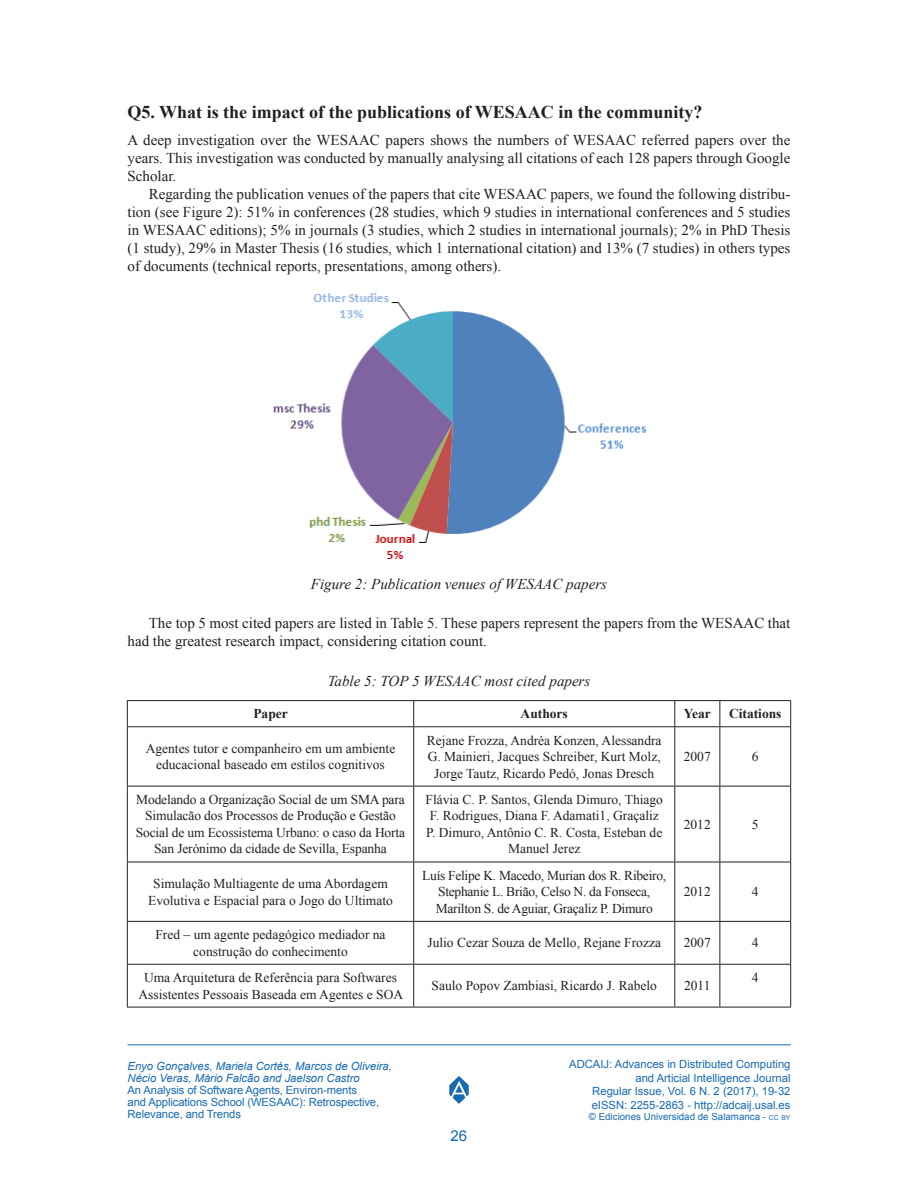
<style>
.page{position:relative;width:918px;height:1188px;background:#fff}
.page>*{position:absolute;margin:0;border:0;box-sizing:border-box;transform-origin:0 0}
._3Titul{font:700 18px "Times New Roman";color:#231f20}
._5Texto{font:15px/18px "Times New Roman";color:#231f20;text-align:justify}
._5Texto1{font:15px/18px "Times New Roman";color:#231f20;text-align:justify}
._6PieFigura{font:italic 15px "Times New Roman";color:#231f20}
._6TituloTabl{font:italic 15px "Times New Roman";color:#231f20}
.t1{font:15px "Arial";color:#186ab2}
._6TablaTexto{font:13.5px/16.5px "Times New Roman";color:#231f20;text-align:center}
._6TablaTexto-2{font:13.5px/16.5px "Times New Roman";letter-spacing:-.02em;color:#231f20;text-align:center}
._6TablaTexto-3{font:700 13.5px "Times New Roman";color:#231f20}
.t2{font:11.25px/13.5px "Arial";color:#186ab2}
.t3{font:italic 11.25px/12px "Arial";color:#186ab2}
.t4{font:9.75px "Arial";color:#186ab2}
.s1{font-size:6.9px}
</style>
<div class="page">
<svg style="left:449px;top:1076px;width:20px;height:28px"></svg>
<hr style="left:128px;top:1044px;width:663px;height:1px;background:#186ab2">
<img style="left:273px;top:293px;width:374px;height:266px">
<hr style="left:127px;top:700px;width:287px;height:1px;background:#231f20">
<hr style="left:414px;top:700px;width:261px;height:1px;background:#231f20">
<hr style="left:675px;top:700px;width:45px;height:1px;background:#231f20">
<hr style="left:720px;top:700px;width:71px;height:1px;background:#231f20">
<hr style="left:127px;top:726px;width:287px;height:1px;background:#231f20">
<hr style="left:414px;top:726px;width:261px;height:1px;background:#231f20">
<hr style="left:675px;top:726px;width:45px;height:1px;background:#231f20">
<hr style="left:720px;top:726px;width:71px;height:1px;background:#231f20">
<hr style="left:127px;top:786px;width:287px;height:1px;background:#231f20">
<hr style="left:414px;top:786px;width:261px;height:1px;background:#231f20">
<hr style="left:675px;top:786px;width:45px;height:1px;background:#231f20">
<hr style="left:720px;top:786px;width:71px;height:1px;background:#231f20">
<hr style="left:127px;top:862px;width:287px;height:1px;background:#231f20">
<hr style="left:414px;top:862px;width:261px;height:1px;background:#231f20">
<hr style="left:675px;top:862px;width:45px;height:1px;background:#231f20">
<hr style="left:720px;top:862px;width:71px;height:1px;background:#231f20">
<hr style="left:127px;top:921px;width:287px;height:1px;background:#231f20">
<hr style="left:414px;top:921px;width:261px;height:1px;background:#231f20">
<hr style="left:675px;top:921px;width:45px;height:1px;background:#231f20">
<hr style="left:720px;top:921px;width:71px;height:1px;background:#231f20">
<hr style="left:127px;top:964px;width:287px;height:1px;background:#231f20">
<hr style="left:414px;top:964px;width:261px;height:1px;background:#231f20">
<hr style="left:675px;top:964px;width:45px;height:1px;background:#231f20">
<hr style="left:720px;top:964px;width:71px;height:1px;background:#231f20">
<hr style="left:127px;top:1007px;width:287px;height:1px;background:#231f20">
<hr style="left:414px;top:1007px;width:261px;height:1px;background:#231f20">
<hr style="left:675px;top:1007px;width:45px;height:1px;background:#231f20">
<hr style="left:720px;top:1007px;width:71px;height:1px;background:#231f20">
<svg style="left:127px;top:701px;width:1px;height:25px"></svg>
<hr style="left:127px;top:727px;width:1px;height:59px;background:#231f20">
<hr style="left:127px;top:787px;width:1px;height:75px;background:#231f20">
<hr style="left:127px;top:862px;width:1px;height:59px;background:#231f20">
<hr style="left:127px;top:922px;width:1px;height:42px;background:#231f20">
<hr style="left:127px;top:965px;width:1px;height:42px;background:#231f20">
<svg style="left:413px;top:701px;width:1px;height:25px"></svg>
<svg style="left:674px;top:701px;width:1px;height:25px"></svg>
<svg style="left:719px;top:701px;width:1px;height:25px"></svg>
<svg style="left:790px;top:701px;width:1px;height:25px"></svg>
<hr style="left:413px;top:727px;width:1px;height:59px;background:#231f20">
<hr style="left:674px;top:727px;width:1px;height:59px;background:#231f20">
<hr style="left:719px;top:727px;width:1px;height:59px;background:#231f20">
<hr style="left:790px;top:727px;width:1px;height:59px;background:#231f20">
<hr style="left:413px;top:787px;width:1px;height:75px;background:#231f20">
<hr style="left:674px;top:787px;width:1px;height:75px;background:#231f20">
<hr style="left:719px;top:787px;width:1px;height:75px;background:#231f20">
<hr style="left:790px;top:787px;width:1px;height:75px;background:#231f20">
<hr style="left:413px;top:862px;width:1px;height:59px;background:#231f20">
<hr style="left:674px;top:862px;width:1px;height:59px;background:#231f20">
<hr style="left:719px;top:862px;width:1px;height:59px;background:#231f20">
<hr style="left:790px;top:862px;width:1px;height:59px;background:#231f20">
<hr style="left:413px;top:922px;width:1px;height:42px;background:#231f20">
<hr style="left:674px;top:922px;width:1px;height:42px;background:#231f20">
<hr style="left:719px;top:922px;width:1px;height:42px;background:#231f20">
<hr style="left:790px;top:922px;width:1px;height:42px;background:#231f20">
<hr style="left:413px;top:965px;width:1px;height:42px;background:#231f20">
<hr style="left:674px;top:965px;width:1px;height:42px;background:#231f20">
<hr style="left:719px;top:965px;width:1px;height:42px;background:#231f20">
<hr style="left:790px;top:965px;width:1px;height:42px;background:#231f20">
<p class="_3Titul" style="left:128px;top:100px;width:576px">Q5. What is the impact of the publications of WESAAC in the community?</p>
<p class="_5Texto1" style="left:128px;top:131px;width:664px">A deep investigation over the WESAAC papers shows the numbers of WESAAC referred papers over the years. This investigation was conducted by manually analysing all citations of each 128 papers through Google Scholar.</p>
<p class="_5Texto" style="left:128px;top:185px;width:664px;text-indent:21px">Regarding the publication venues of the papers that cite WESAAC papers, we found the following distribu&shy;tion (see Figure 2): 51% in conferences (28 studies, which 9 studies in international conferences and 5 studies in WESAAC editions); 5% in journals (3 studies, which 2 studies in international journals); 2% in PhD Thesis (1 study), 29% in Master Thesis (16 studies, which 1 international citation) and 13% (7 studies) in others types of documents (technical reports, presentations, among others).</p>
<p class="_6PieFigura" style="left:311px;top:576px;width:298px">Figure 2: Publication venues of WESAAC papers</p>
<p class="_5Texto" style="left:128px;top:614px;width:664px;text-indent:21px">The top 5 most cited papers are listed in Table 5. These papers represent the papers from the WESAAC that had the greatest research impact, considering citation count.</p>
<p class="_6TituloTabl" style="left:328px;top:672px;width:264px">Table 5: TOP 5 WESAAC most cited papers</p>
<p class="_6TablaTexto-3" style="left:253px;top:704px;width:36px">Paper</p>
<p class="_6TablaTexto-3" style="left:521px;top:704px;width:49px">Authors</p>
<p class="_6TablaTexto-3" style="left:684px;top:704px;width:28px">Year</p>
<p class="_6TablaTexto-3" style="left:729px;top:704px;width:54px">Citations</p>
<p class="_6TablaTexto" style="left:146px;top:740px;width:251px">Agentes tutor e companheiro em um ambiente educacional baseado em estilos cognitivos</p>
<p class="_6TablaTexto" style="left:427px;top:732px;width:236px">Rejane Frozza, Andréa Konzen, Alessandra<br>G. Mainieri, Jacques Schreiber, Kurt Molz,<br>Jorge Tautz, Ricardo Pedó, Jonas Dresch</p>
<p class="_6TablaTexto" style="left:684px;top:748px;width:28px">2007</p>
<p class="_6TablaTexto" style="left:752px;top:748px;width:8px">6</p>
<p class="_6TablaTexto" style="left:136px;top:791px;width:271px">Modelando a Organização Social de um SMA para Simulacão dos Processos de Produção e Gestão Social de um Ecossistema Urbano: o caso da Horta San Jerónimo da cidade de Sevilla, Espanha</p>
<p class="_6TablaTexto" style="left:426px;top:791px;width:239px">Flávia C. P. Santos, Glenda Dimuro, Thiago F. Rodrigues, Diana F. Adamati1, Graçaliz P. Dimuro, Antônio C. R. Costa, Esteban de Manuel Jerez</p>
<p class="_6TablaTexto" style="left:148px;top:875px;width:246px">Simulação Multiagente de uma Abordagem<br>Evolutiva e Espacial para o Jogo do Ultimato</p>
<p class="_6TablaTexto-2" style="left:422px;top:867px;width:246px">Luís Felipe K. Macedo, Murian dos R. Ribeiro,<br>Stephanie L. Brião, Celso N. da Fonseca,<br>Marilton S. de Aguiar, Graçaliz P. Dimuro</p>
<p class="_6TablaTexto" style="left:684px;top:816px;width:28px">2012</p>
<p class="_6TablaTexto" style="left:752px;top:816px;width:8px">5</p>
<p class="_6TablaTexto" style="left:684px;top:883px;width:28px">2012</p>
<p class="_6TablaTexto" style="left:752px;top:883px;width:8px">4</p>
<p class="_6TablaTexto" style="left:155px;top:926px;width:232px">Fred – um agente pedagógico mediador na construção do conhecimento</p>
<p class="_6TablaTexto" style="left:427px;top:935px;width:235px">Julio Cezar Souza de Mello, Rejane Frozza</p>
<p class="_6TablaTexto" style="left:684px;top:935px;width:28px">2007</p>
<p class="_6TablaTexto" style="left:752px;top:935px;width:8px">4</p>
<p class="_6TablaTexto" style="left:139px;top:969px;width:266px">Uma Arquitetura de Referência para Softwares<br>Assistentes Pessoais Baseada em Agentes e SOA</p>
<p class="_6TablaTexto" style="left:432px;top:977px;width:227px">Saulo Popov Zambiasi, Ricardo J. Rabelo</p>
<p class="_6TablaTexto" style="left:684px;top:977px;width:28px">2011</p>
<p class="_6TablaTexto" style="left:752px;top:969px;width:8px">4</p>
<p class="t3" style="left:128px;top:1060px;width:266px">Enyo Gonçalves, Mariela Cortés, Marcos de Oliveira,<br>Nécio Veras, Mário Falcão and Jaelson Castro</p>
<p class="t2" style="left:128px;top:1084px;width:253px;line-height:12px">An Analysis of Software Agents, Environ-ments<br>and Applications School (WESAAC): Retrospective,<br>Relevance, and Trends</p>
<p class="t1" style="left:451px;top:1127px;width:18px">26</p>
<p class="t2" style="left:569px;top:1058px;width:223px;text-align:right">ADCAIJ: Advances in Distributed Computing and Articial Intelligence Journal<br>Regular Issue, Vol. 6 N. 2 (2017), 19-32 eISSN: 2255-2863 - http://adcaij.usal.es</p>
<p class="t4" style="left:589px;top:1112px;width:203px">© Ediciones Universidad de Salamanca - <span class="s1">cc by</span></p>
</div>
